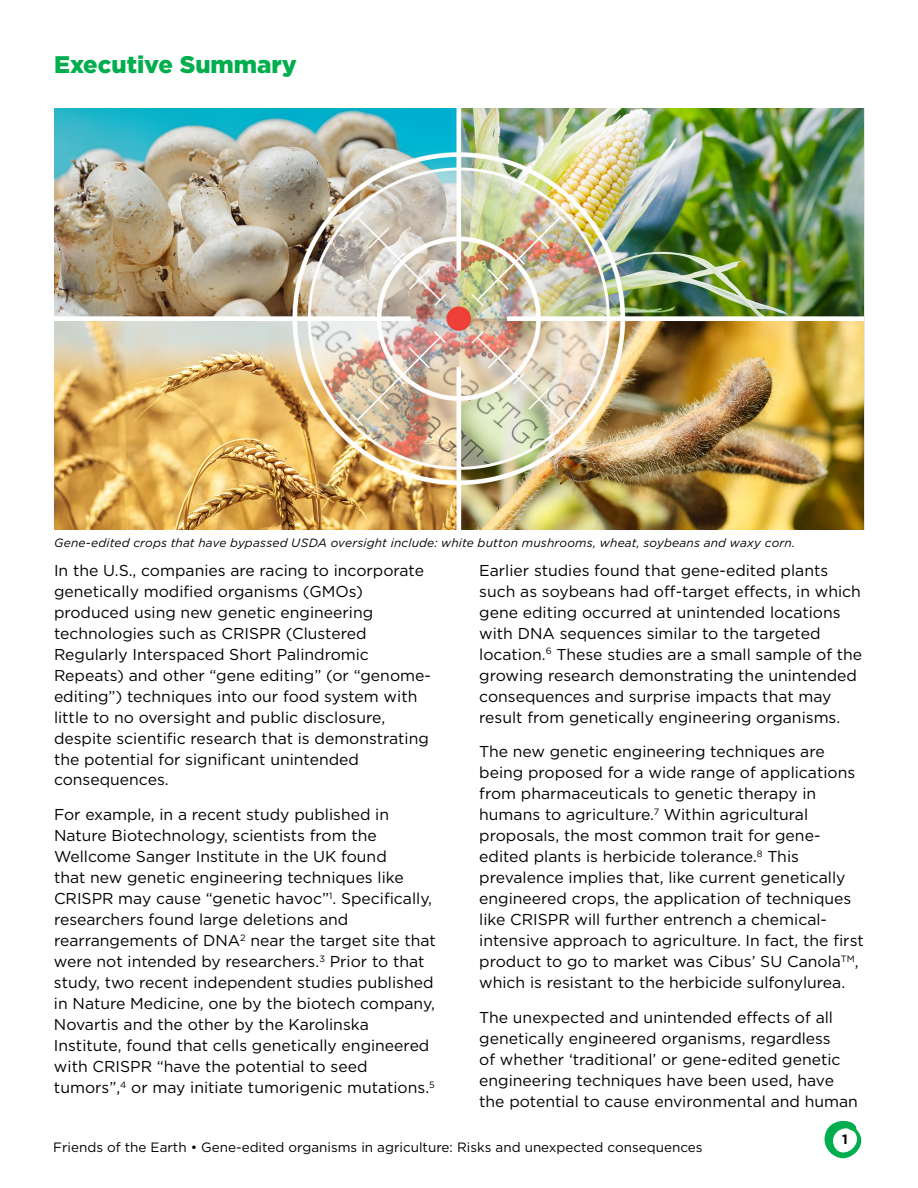
<style>
.page{position:relative;width:918px;height:1188px;background:#fff}
.page>*{position:absolute;margin:0;border:0;box-sizing:border-box;transform-origin:0 0}
.t1{font:900 24px "Gotham";color:#00ae4d}
.t2{font:15.75px/21px "Gotham";color:#000}
.t3{font:13.5px "Gotham";color:#000}
.t4{font:700 13.5px "Gotham";color:#000}
.t5{font:italic 12px "Gotham";letter-spacing:.015em;color:#000}
</style>
<div class="page">
<svg style="left:825px;top:1121px;width:36px;height:37px"></svg>
<img style="left:54px;top:108px;width:810px;height:421px">
<h1 class="t1" style="left:54px;top:54px;width:244px">Executive Summary</h1>
<p class="t5" style="left:54px;top:537px;width:743px">Gene-edited crops that have bypassed USDA oversight include: white button mushrooms, wheat, soybeans and waxy corn.</p>
<p class="t2" style="left:54px;top:560px;width:378px">In the U.S., companies are racing to incorporate genetically modified organisms (GMOs) produced using new genetic engineering technologies such as CRISPR (Clustered Regularly Interspaced Short Palindromic Repeats) and other “gene editing” (or “genome&shy;editing”) techniques into our food system with little to no oversight and public disclosure, despite scientific research that is demonstrating the potential for significant unintended consequences.</p>
<p class="t2" style="left:54px;top:805px;width:383px">For example, in a recent study published in Nature Biotechnology, scientists from the Wellcome Sanger Institute in the UK found<br>that new genetic engineering techniques like CRISPR may cause “genetic havoc”<sup>1</sup>. Specifically, researchers found large deletions and rearrangements of DNA<sup>2</sup> near the target site that were not intended by researchers.<sup>3</sup> Prior to that study, two recent independent studies published in Nature Medicine, one by the biotech company, Novartis and the other by the Karolinska Institute, found that cells genetically engineered with CRISPR “have the potential to seed tumors”,<sup>4</sup> or may initiate tumorigenic mutations.<sup>5</sup></p>
<p class="t2" style="left:479px;top:560px;width:385px">Earlier studies found that gene-edited plants such as soybeans had off-target effects, in which gene editing occurred at unintended locations with DNA sequences similar to the targeted location.<sup>6</sup> These studies are a small sample of the growing research demonstrating the unintended consequences and surprise impacts that may result from genetically engineering organisms.</p>
<p class="t2" style="left:479px;top:742px;width:386px">The new genetic engineering techniques are being proposed for a wide range of applications from pharmaceuticals to genetic therapy in humans to agriculture.<sup>7</sup> Within agricultural proposals, the most common trait for gene&shy;edited plants is herbicide tolerance.<sup>8</sup> This prevalence implies that, like current genetically engineered crops, the application of techniques like CRISPR will further entrench a chemical&shy;intensive approach to agriculture. In fact, the first product to go to market was Cibus’ SU Canola<sup>TM</sup>, which is resistant to the herbicide sulfonylurea.</p>
<p class="t2" style="left:479px;top:1007px;width:380px">The unexpected and unintended effects of all genetically engineered organisms, regardless<br>of whether ‘traditional’ or gene-edited genetic engineering techniques have been used, have the potential to cause environmental and human</p>
<p class="t3" style="left:53px;top:1141px;width:651px">Friends of the Earth • Gene-edited organisms in agriculture: Risks and unexpected consequences</p>
<p class="t4" style="left:842px;top:1134px;width:7px">1</p>
</div>
